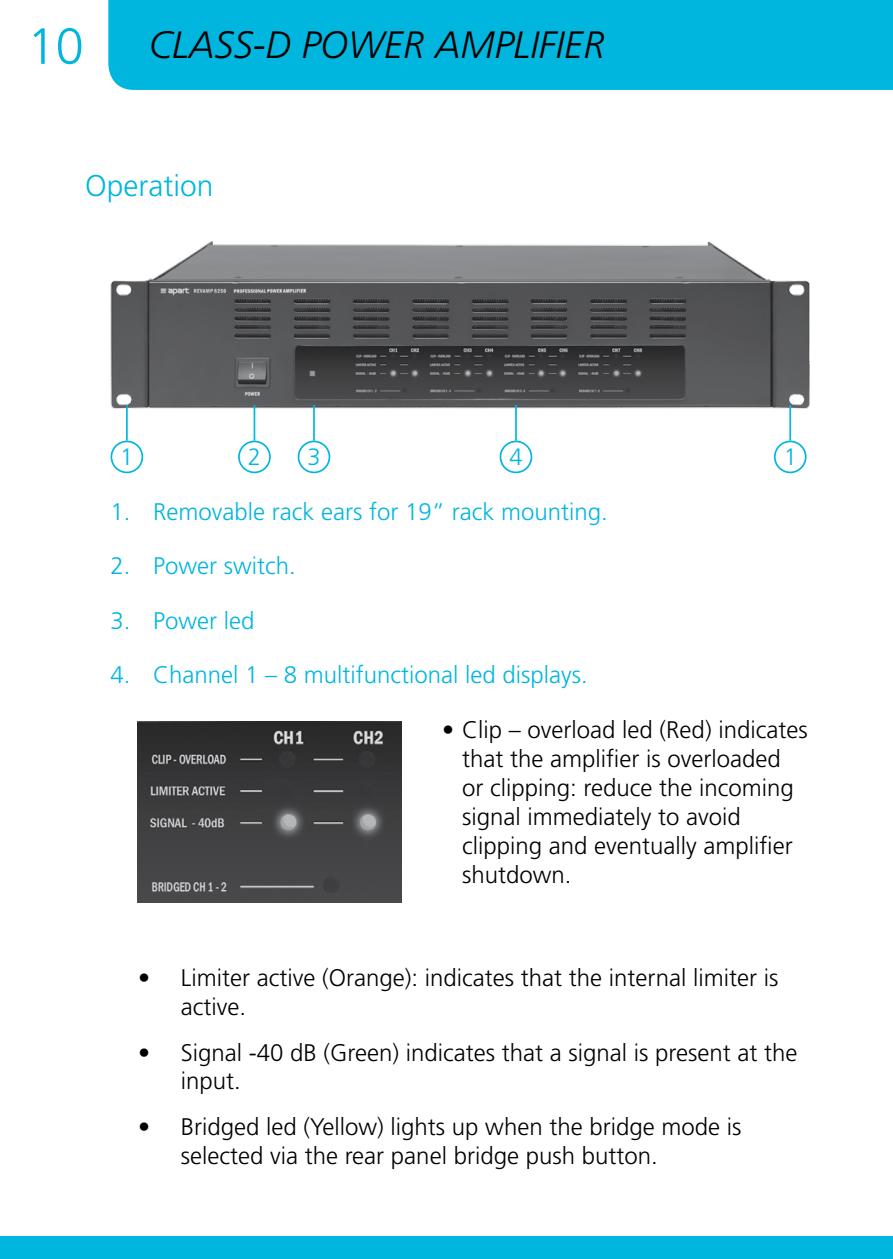
<style>
.page{position:relative;width:893px;height:1259px;background:#fff}
.page>*{position:absolute;margin:0;border:0;box-sizing:border-box;transform-origin:0 0}
.t1{font:300 51px "Frutiger LT Std";color:#00b6de}
.t2{font:italic 300 38.1px "Frutiger LT Std";color:#000}
.t3{font:300 30px "Frutiger LT Std";color:#00b6de}
.t4{font:300 24px/28.8px "Frutiger LT Std";color:#000}
.t5{font:300 24px "Frutiger LT Std";color:#00b6de}
.t6{font:300 23.7px "Frutiger LT Std";color:#00b6de}
</style>
<div class="page">
<div style="left:108px;top:0;width:785px;height:90px;background:#00b6de"></div>
<div style="left:0;top:1236px;width:893px;height:23px;background:#00b6de"></div>
<img style="left:111px;top:241px;width:699px;height:170px">
<div style="left:111px;top:440px;width:32px;height:33px;border:2px solid #00b6de;border-radius:50%"></div>
<hr style="left:126px;top:405px;width:2px;height:36px;background:#00b6de">
<div style="left:238px;top:440px;width:33px;height:33px;border:2px solid #00b6de;border-radius:50%"></div>
<hr style="left:254px;top:405px;width:1px;height:36px;background:#00b6de">
<div style="left:298px;top:440px;width:32px;height:33px;border:2px solid #00b6de;border-radius:50%"></div>
<hr style="left:313px;top:405px;width:2px;height:36px;background:#00b6de">
<div style="left:500px;top:440px;width:32px;height:33px;border:2px solid #00b6de;border-radius:50%"></div>
<hr style="left:515px;top:405px;width:2px;height:36px;background:#00b6de">
<div style="left:774px;top:440px;width:32px;height:33px;border:2px solid #00b6de;border-radius:50%"></div>
<hr style="left:789px;top:405px;width:2px;height:36px;background:#00b6de">
<img style="left:137px;top:721px;width:264px;height:181px">
<h1 class="t1" style="left:27px;top:17px;width:58px">10</h1>
<h2 class="t2" style="left:149px;top:23px;width:457px">CLASS-D POWER AMPLIFIER</h2>
<p class="t3" style="left:85px;top:168px;width:130px">Operation</p>
<p class="t6" style="left:120px;top:443px;width:15px">1</p>
<p class="t6" style="left:248px;top:443px;width:15px">2</p>
<p class="t6" style="left:307px;top:443px;width:15px">3</p>
<p class="t6" style="left:509px;top:443px;width:15px">4</p>
<p class="t6" style="left:784px;top:443px;width:15px">1</p>
<p class="t5" style="left:111px;top:498px;width:499px">1. Removable rack ears for 19” rack mounting.</p>
<p class="t5" style="left:111px;top:552px;width:187px">2. Power switch.</p>
<p class="t5" style="left:111px;top:606px;width:145px">3. Power led</p>
<p class="t5" style="left:111px;top:661px;width:479px">4. Channel 1 – 8 multifunctional led displays.</p>
<p class="t4" style="left:462px;top:716px;width:347px;text-indent:-20px">• Clip – overload led (Red) indicates that the amplifier is overloaded or clipping: reduce the incoming signal immediately to avoid clipping and eventually amplifier shutdown.</p>
<p class="t4" style="left:181px;top:963px;width:599px;text-indent:-43px">• Limiter active (Orange): indicates that the internal limiter is active.</p>
<p class="t4" style="left:181px;top:1038px;width:618px;text-indent:-43px">• Signal -40 dB (Green) indicates that a signal is present at the input.</p>
<p class="t4" style="left:181px;top:1113px;width:562px;text-indent:-43px">• Bridged led (Yellow) lights up when the bridge mode is selected via the rear panel bridge push button.</p>
</div>
